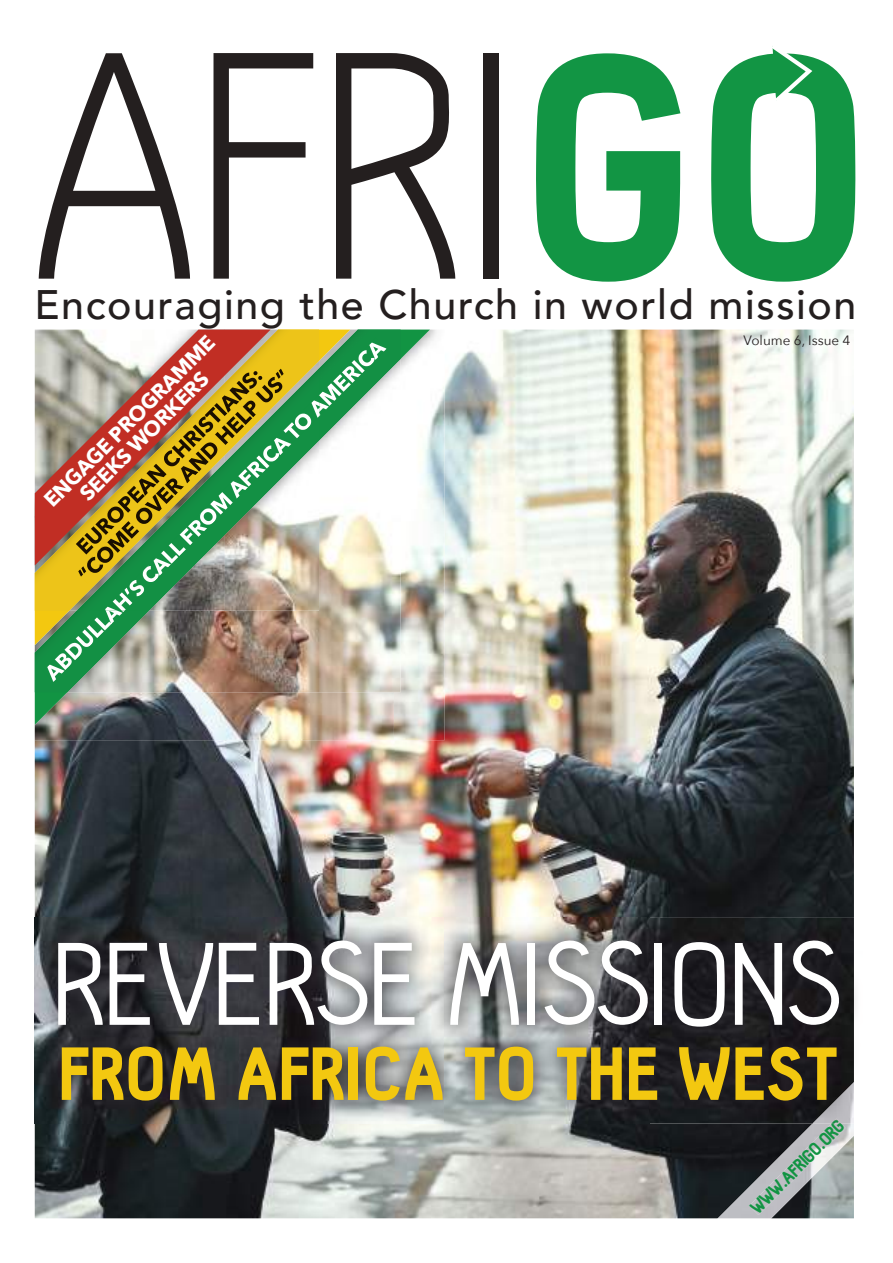
<style>
.page{position:relative;width:893px;height:1263px;background:#fff}
.page>*{position:absolute;margin:0;border:0;box-sizing:border-box;transform-origin:0 0}
.t1{font:124.5px "Hallo Sans";letter-spacing:-.03em;color:#fff}
.t2{font:900 73.5px "Hallosans";color:#f3c810}
.t3{font:500 41.1px "Avenir";letter-spacing:.04em;color:#241f1f}
.t4{font:700 21px/21px "Avenir Next";color:#fff;text-align:center}
.t5{font:900 18px "Hallosans";color:#129443}
.t6{font:13.5px "Avenir Next";color:#241f1f}
</style>
<div class="page">
<img style="left:35px;top:330px;width:819px;height:888px">
<svg style="left:39px;top:53px;width:151px;height:226px"></svg>
<svg style="left:213px;top:53px;width:100px;height:226px"></svg>
<svg style="left:336px;top:53px;width:119px;height:226px"></svg>
<div style="left:484px;top:53px;width:15px;height:226px;background:#241f1f"></div>
<svg style="left:536px;top:53px;width:144px;height:229px"></svg>
<svg style="left:711px;top:46px;width:145px;height:236px"></svg>
<img style="left:394px;top:330px;width:51px;height:410px">
<img style="left:35px;top:725px;width:359px;height:15px">
<img style="left:35px;top:330px;width:395px;height:395px">
<img style="left:35px;top:330px;width:366px;height:362px">
<img style="left:43px;top:338px;width:344px;height:344px">
<img style="left:35px;top:330px;width:315px;height:315px">
<div style="left:35px;top:330px;width:284px;height:281px;background:#edc419"></div>
<img style="left:77px;top:368px;width:242px;height:243px">
<img style="left:103px;top:395px;width:216px;height:216px">
<img style="left:77px;top:368px;width:215px;height:215px">
<svg style="left:35px;top:330px;width:236px;height:235px"></svg>
<img style="left:35px;top:918px;width:821px;height:205px">
<img style="left:854px;top:1082px;width:1px;height:41px">
<img style="left:813px;top:1082px;width:41px;height:36px">
<svg style="left:711px;top:1118px;width:143px;height:101px"></svg>
<p class="t3" style="left:35px;top:269px;width:823px">Encouraging the Church in world mission</p>
<p class="t6" style="left:743px;top:329px;width:108px">Volume 6, Issue 4</p>
<p class="t4" style="left:40px;top:495px;width:233px;rotate:-45deg">ENGAGE PROGRAMME<br>SEEKS WORKERS</p>
<h1 class="t1" style="left:52px;top:920px;width:793px">REVERSE MISSIONS</h1>
<h2 class="t2" style="left:58px;top:1034px;width:781px">FROM AFRICA TO THE WEST</h2>
<p class="t5" style="left:747px;top:1204px;width:126px;rotate:-45deg">WWW.AFRIGO.ORG</p>
</div>
